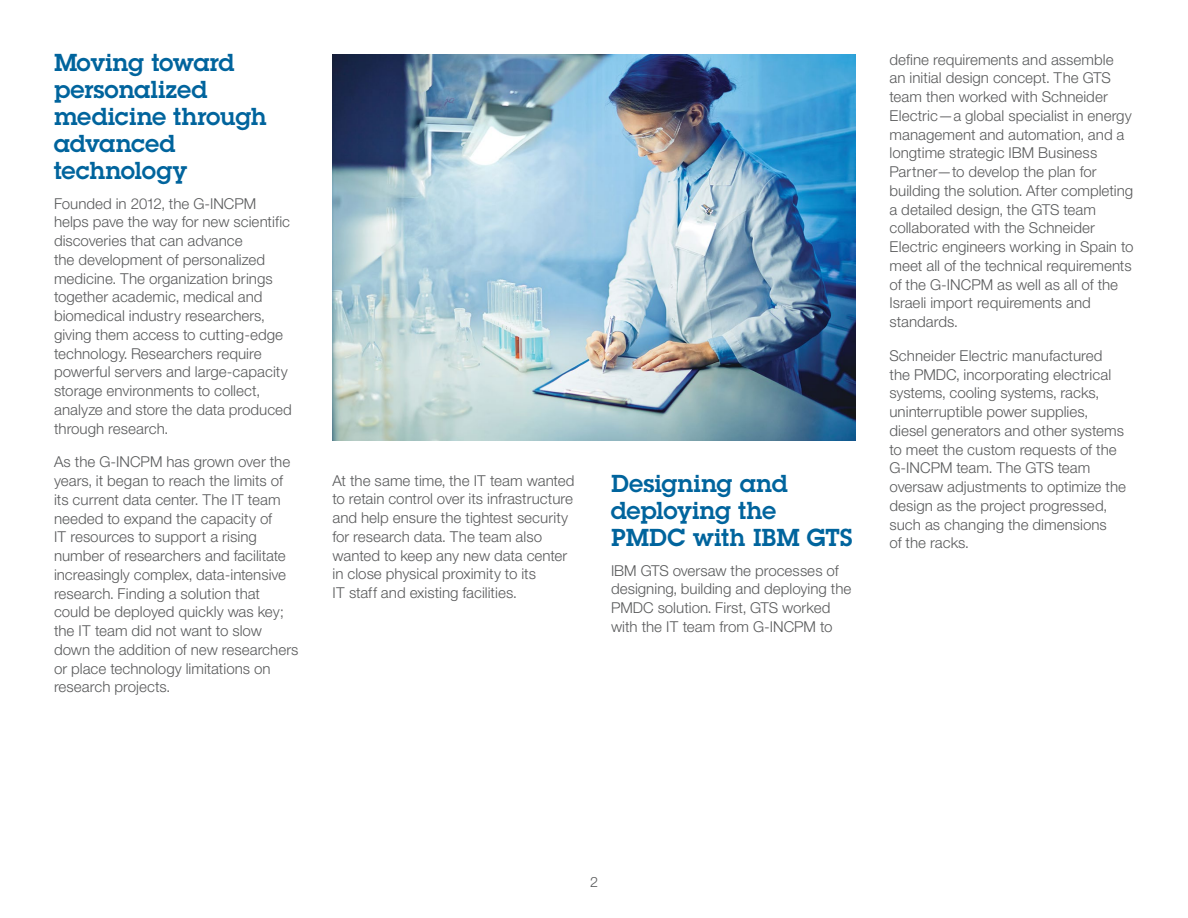
<style>
.page{position:relative;width:1188px;height:918px;background:#fff}
.page>*{position:absolute;margin:0;border:0;box-sizing:border-box;transform-origin:0 0}
.t1{font:24px/27px "Lubalin Demifor IBM";color:#00649d}
.t2{font:15px/18.8px "Helv Neue Lightfor IBM";color:#595a5b}
.t3{font:14.25px "Helv Neue Lightfor IBM";color:#595a5b}
</style>
<div class="page">
<img style="left:333px;top:54px;width:522px;height:387px">
<h1 class="t1" style="left:54px;top:49px;width:214px">Moving toward personalized medicine through advanced technology</h1>
<p class="t2" style="left:54px;top:194px;width:240px">Founded in 2012, the G-INCPM helps pave the way for new scientific discoveries that can advance<br>the development of personalized medicine. The organization brings together academic, medical and biomedical industry researchers, giving them access to cutting-edge technology. Researchers require powerful servers and large-capacity storage environments to collect, analyze and store the data produced through research.</p>
<p class="t2" style="left:54px;top:452px;width:246px">As the G-INCPM has grown over the years, it began to reach the limits of its current data center. The IT team needed to expand the capacity of<br>IT resources to support a rising number of researchers and facilitate increasingly complex, data-intensive research. Finding a solution that could be deployed quickly was key; the IT team did not want to slow down the addition of new researchers or place technology limitations on research projects.</p>
<p class="t2" style="left:333px;top:471px;width:243px">At the same time, the IT team wanted to retain control over its infrastructure and help ensure the tightest security for research data. The team also wanted to keep any new data center in close physical proximity to its<br>IT staff and existing facilities.</p>
<h1 class="t1" style="left:611px;top:470px;width:243px">Designing and deploying the<br>PMDC with IBM GTS</h1>
<p class="t2" style="left:611px;top:561px;width:242px">IBM GTS oversaw the processes of designing, building and deploying the PMDC solution. First, GTS worked with the IT team from G-INCPM to</p>
<p class="t2" style="left:890px;top:50px;width:246px">define requirements and assemble an initial design concept. The GTS team then worked with Schneider Electric—a global specialist in energy management and automation, and a longtime strategic IBM Business Partner—to develop the plan for building the solution. After completing a detailed design, the GTS team collaborated with the Schneider Electric engineers working in Spain to meet all of the technical requirements of the G-INCPM as well as all of the Israeli import requirements and standards.</p>
<p class="t2" style="left:890px;top:346px;width:238px">Schneider Electric manufactured the PMDC, incorporating electrical systems, cooling systems, racks, uninterruptible power supplies, diesel generators and other systems to meet the custom requests of the<br>G-INCPM team. The GTS team oversaw adjustments to optimize the design as the project progressed, such as changing the dimensions<br>of the racks.</p>
<p class="t3" style="left:590px;top:873px;width:9px">2</p>
</div>
